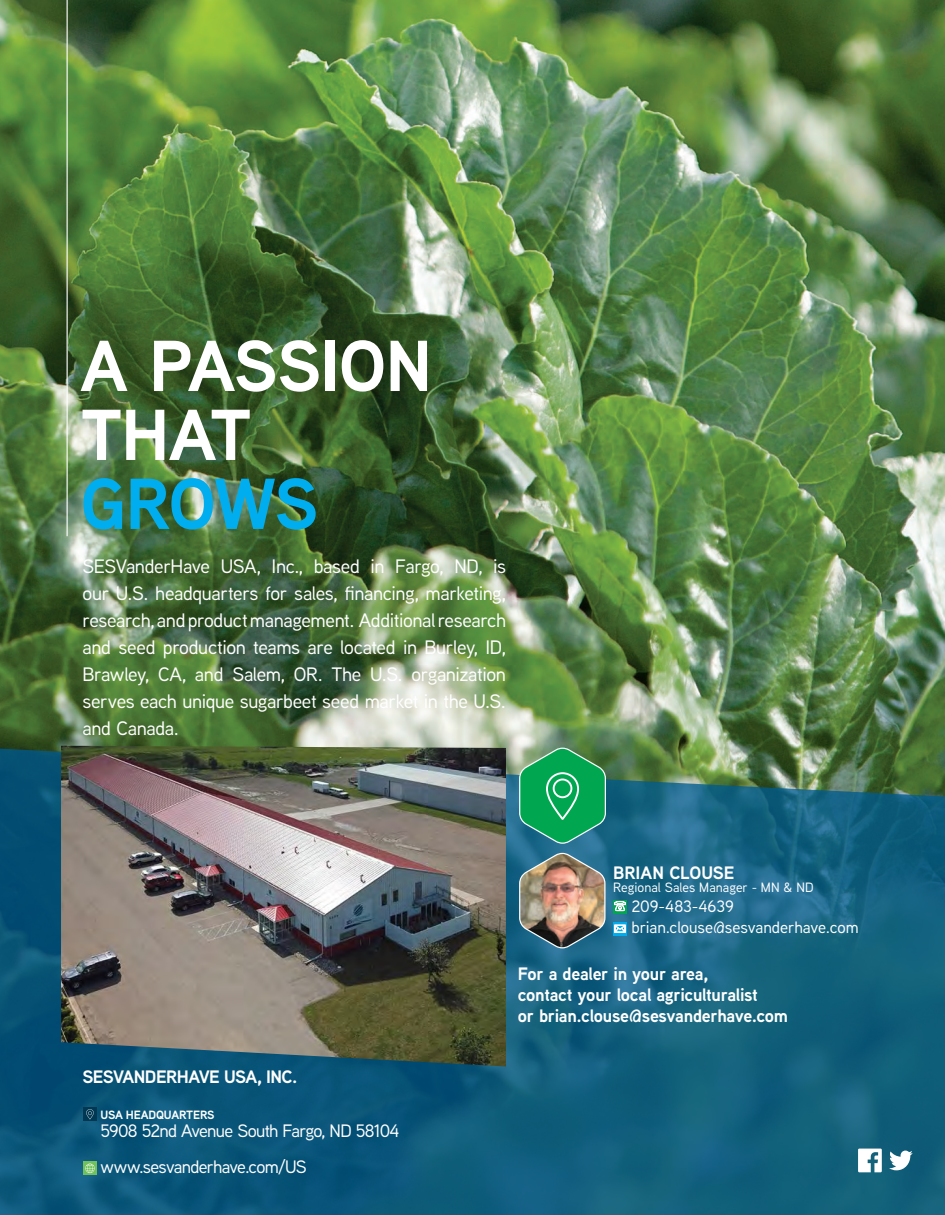
<style>
.page{position:relative;width:945px;height:1215px;background:#fff}
.page>*{position:absolute;margin:0;border:0;box-sizing:border-box;transform-origin:0 0}
.t1{font:700 72px "Aaux Next";letter-spacing:-.015em;color:#fff}
.t2{font:700 72px "Aaux Next";letter-spacing:-.025em;color:#00aeef}
.Headings_26_28{font:500 19.5px/27px "Aaux Next";letter-spacing:-.02em;color:#fff;text-align:justify}
.Headings_26_28-2{font:700 18px "Aaux Next";letter-spacing:-.02em;color:#fff}
.Headings_26_28-3{font:500 18px "Aaux Next";letter-spacing:-.04em;color:#fff}
.Body_Copy_12_20{font:700 18px "Aaux Next";color:#fff}
.Body_Copy_12_20-2{font:500 16.5px/21px "Aaux Next";letter-spacing:-.005em;color:#fff}
.Body_Copy_12_20-3{font:500 13.5px "Aaux Next";letter-spacing:.005em;color:#fff}
.Headings_26_28-4{font:700 12px "Aaux Next";letter-spacing:-.015em;color:#fff}
</style>
<div class="page">
<img style="left:0;top:0;width:945px;height:749px">
<svg style="left:0;top:749px;width:945px;height:466px;background:#145e7a"></svg>
<img style="left:61px;top:746px;width:445px;height:320px">
<svg style="left:519px;top:748px;width:87px;height:96px;background:#24a467"></svg>
<svg style="left:613px;top:900px;width:14px;height:13px"></svg>
<svg style="left:614px;top:901px;width:12px;height:10px"></svg>
<svg style="left:613px;top:922px;width:14px;height:13px"></svg>
<svg style="left:615px;top:925px;width:10px;height:7px"></svg>
<div style="left:83px;top:1108px;width:14px;height:13px;background:#003752"></div>
<svg style="left:86px;top:1109px;width:8px;height:11px"></svg>
<div style="left:83px;top:1162px;width:14px;height:13px;background:#70c05b"></div>
<svg style="left:85px;top:1164px;width:10px;height:9px"></svg>
<hr style="left:67px;top:0;width:1px;height:536px;background:#fff">
<img style="left:519px;top:853px;width:87px;height:95px">
<svg style="left:889px;top:1151px;width:24px;height:19px"></svg>
<svg style="left:858px;top:1149px;width:24px;height:23px"></svg>
<p class="t1" style="left:80px;top:315px;width:353px">A PASSION</p>
<p class="t1" style="left:80px;top:384px;width:173px">THAT</p>
<p class="t2" style="left:80px;top:453px;width:239px">GROWS</p>
<p class="Headings_26_28" style="left:82px;top:553px;width:425px">SESVanderHave USA, Inc., based in Fargo, ND, is our U.S. headquarters for sales, financing, marketing, research, and product management. Additional research and seed production teams are located in Burley, ID, Brawley, CA, and Salem, OR. The U.S. organization serves each unique sugarbeet seed market in the U.S. and Canada.</p>
<p class="Headings_26_28-2" style="left:82px;top:1064px;width:216px">SESVANDERHAVE USA, INC.</p>
<p class="Headings_26_28-4" style="left:100px;top:1106px;width:116px">USA HEADQUARTERS</p>
<p class="Headings_26_28-3" style="left:100px;top:1118px;width:300px">5908 52nd Avenue South Fargo, ND 58104</p>
<p class="Headings_26_28-3" style="left:100px;top:1154px;width:208px">www.sesvanderhave.com/US</p>
<p class="Body_Copy_12_20" style="left:613px;top:860px;width:123px">BRIAN CLOUSE</p>
<p class="Body_Copy_12_20-3" style="left:613px;top:878px;width:202px">Regional Sales Manager - MN &amp; ND</p>
<p class="Body_Copy_12_20-2" style="left:632px;top:895px;width:229px">209-483-4639 brian.clouse@sesvanderhave.com</p>
<p class="Headings_26_28-2" style="left:518px;top:961px;width:192px">For a dealer in your area,</p>
<p class="Headings_26_28-2" style="left:518px;top:982px;width:242px">contact your local agriculturalist</p>
<p class="Headings_26_28-2" style="left:518px;top:1003px;width:272px">or brian.clouse@sesvanderhave.com</p>
</div>
